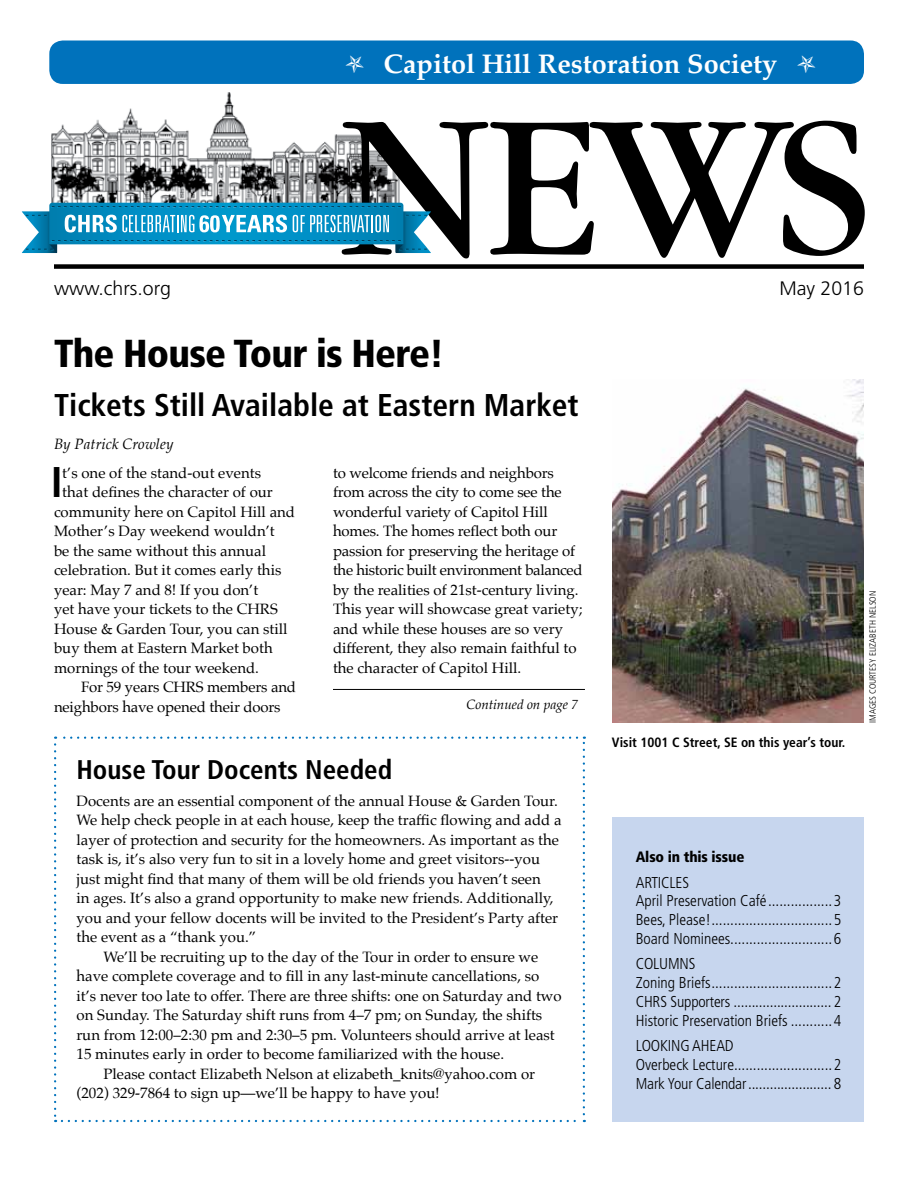
<style>
.page{position:relative;width:918px;height:1188px;background:#fff}
.page>*{position:absolute;margin:0;border:0;box-sizing:border-box;transform-origin:0 0}
.t1{font:700 condensed 42.9px "Frutiger LT Std";color:#000}
.t2{font:900 condensed 39px "Frutiger LT Std";letter-spacing:-.02em;color:#000}
.t3{font:700 condensed 31.5px "Frutiger LT Std";color:#000}
.t4{font:700 27px "Palatino";color:#fff}
.t5{font:700 condensed 27px "Frutiger LT Std";color:#000}
.t6{font:300 19.5px "Frutiger LT";color:#000}
.t7{font:300 condensed 15.75px/18.8px "Frutiger LT Std";color:#000}
.t8{font:15px/19.5px "Palatino";color:#000}
.t9{font:italic 15px "Palatino";letter-spacing:.005em;color:#000}
.t10{font:900 condensed 15px "Frutiger LT Std";letter-spacing:-.01em;color:#000}
.t11{font:700 condensed 13.5px "Frutiger LT Std";color:#000}
.t12{font:italic 13.5px "Palatino";letter-spacing:-.005em;color:#000}
.t13{font:300 condensed 9px "Frutiger LT Std";color:#000}
</style>
<div class="page">
<div style="left:612px;top:818px;width:252px;height:304px;background:#c7d6ee"></div>
<div style="left:49px;top:40px;width:815px;height:44px;background:#0072bc;border-radius:14px"></div>
<div style="left:54px;top:264px;width:810px;height:5px;background:#000"></div>
<img style="left:52px;top:92px;width:290px;height:111px">
<svg style="left:342px;top:121px;width:523px;height:137px"></svg>
<svg style="left:22px;top:203px;width:410px;height:50px"></svg>
<hr style="left:333px;top:689px;width:252px;height:1px;background:#000">
<svg style="left:54px;top:737px;width:531px;height:385px"></svg>
<img style="left:612px;top:380px;width:252px;height:343px">
<h3 class="t4" style="left:384px;top:41px;width:395px">Capitol Hill Restoration Society</h3>
<h3 class="t6" style="left:54px;top:277px;width:119px">www.chrs.org</h3>
<h3 class="t6" style="left:779px;top:277px;width:86px">May 2016</h3>
<h2 class="t2" style="left:54px;top:330px;width:392px">The House Tour is Here!</h2>
<h3 class="t3" style="left:54px;top:387px;width:526px">Tickets Still Available at Eastern Market</h3>
<p class="t9" style="left:54px;top:431px;width:121px">By Patrick Crowley</p>
<h1 class="t1" style="left:51px;top:457px;width:13px">I</h1>
<p class="t8" style="left:62px;top:463px;width:200px">t’s one of the stand-out events</p>
<p class="t8" style="left:62px;top:482px;width:212px">that defines the character of our</p>
<p class="t8" style="left:54px;top:502px;width:243px">community here on Capitol Hill and</p>
<p class="t8" style="left:54px;top:521px;width:222px">Mother’s Day weekend wouldn’t</p>
<p class="t8" style="left:54px;top:541px;width:214px">be the same without this annual</p>
<p class="t8" style="left:54px;top:560px;width:229px">celebration. But it comes early this</p>
<p class="t8" style="left:54px;top:580px;width:206px">year: May 7 and 8! If you don’t</p>
<p class="t8" style="left:54px;top:599px;width:225px">yet have your tickets to the CHRS</p>
<p class="t8" style="left:54px;top:619px;width:235px">House &amp; Garden Tour, you can still</p>
<p class="t8" style="left:54px;top:638px;width:220px">buy them at Eastern Market both</p>
<p class="t8" style="left:54px;top:658px;width:206px">mornings of the tour weekend.</p>
<p class="t8" style="left:81px;top:677px;width:217px">For 59 years CHRS members and</p>
<p class="t8" style="left:54px;top:697px;width:228px">neighbors have opened their doors</p>
<p class="t8" style="left:333px;top:463px;width:251px">to welcome friends and neighbors from across the city to come see the wonderful variety of Capitol Hill homes. The homes reflect both our passion for preserving the heritage of the historic built environment balanced by the realities of 21st-century living.<br>This year will showcase great variety; and while these houses are so very different, they also remain faithful to the character of Capitol Hill.</p>
<p class="t12" style="left:467px;top:693px;width:113px">Continued on page 7</p>
<h3 class="t5" style="left:77px;top:754px;width:317px">House Tour Docents Needed</h3>
<p class="t8" style="left:77px;top:791px;width:483px">Docents are an essential component of the annual House &amp; Garden Tour.</p>
<p class="t8" style="left:77px;top:810px;width:487px">We help check people in at each house, keep the traffic flowing and add a</p>
<p class="t8" style="left:77px;top:830px;width:484px">layer of protection and security for the homeowners. As important as the</p>
<p class="t8" style="left:77px;top:849px;width:465px">task is, it’s also very fun to sit in a lovely home and greet visitors--you</p>
<p class="t8" style="left:77px;top:869px;width:466px">just might find that many of them will be old friends you haven’t seen</p>
<p class="t8" style="left:77px;top:888px;width:479px">in ages. It’s also a grand opportunity to make new friends. Additionally,</p>
<p class="t8" style="left:77px;top:908px;width:483px">you and your fellow docents will be invited to the President’s Party after</p>
<p class="t8" style="left:77px;top:927px;width:181px">the event as a “thank you.”</p>
<p class="t8" style="left:104px;top:947px;width:436px">We’ll be recruiting up to the day of the Tour in order to ensure we</p>
<p class="t8" style="left:77px;top:966px;width:464px">have complete coverage and to fill in any last-minute cancellations, so</p>
<p class="t8" style="left:77px;top:986px;width:487px">it’s never too late to offer. There are three shifts: one on Saturday and two</p>
<p class="t8" style="left:77px;top:1005px;width:467px">on Sunday. The Saturday shift runs from 4–7 pm; on Sunday, the shifts</p>
<p class="t8" style="left:77px;top:1025px;width:480px">run from 12:00–2:30 pm and 2:30–5 pm. Volunteers should arrive at least</p>
<p class="t8" style="left:77px;top:1044px;width:429px">15 minutes early in order to become familiarized with the house.</p>
<p class="t8" style="left:104px;top:1064px;width:433px">Please contact Elizabeth Nelson at elizabeth_knits@yahoo.com or</p>
<p class="t8" style="left:77px;top:1083px;width:365px">(202) 329-7864 to sign up—we’ll be happy to have you!</p>
<p class="t11" style="left:612px;top:734px;width:235px">Visit 1001 C Street, SE on this year’s tour.</p>
<p class="t13" style="left:868px;top:723px;width:132px;rotate:-90deg">images courtesy Elizabeth Nelson</p>
<p class="t10" style="left:636px;top:848px;width:110px">Also in this issue</p>
<p class="t7" style="left:636px;top:873px;width:207px">ARTICLES<br>April Preservation Café.................3<br>Bees, Please!................................5<br>Board Nominees...........................6</p>
<p class="t7" style="left:636px;top:955px;width:207px">COLUMNS<br>Zoning Briefs................................2<br>CHRS Supporters ........................... 2<br>Historic Preservation Briefs ...........4</p>
<p class="t7" style="left:636px;top:1037px;width:207px">LOOKING AHEAD<br>Overbeck Lecture..........................2<br>Mark Your Calendar....................... 8</p>
</div>
